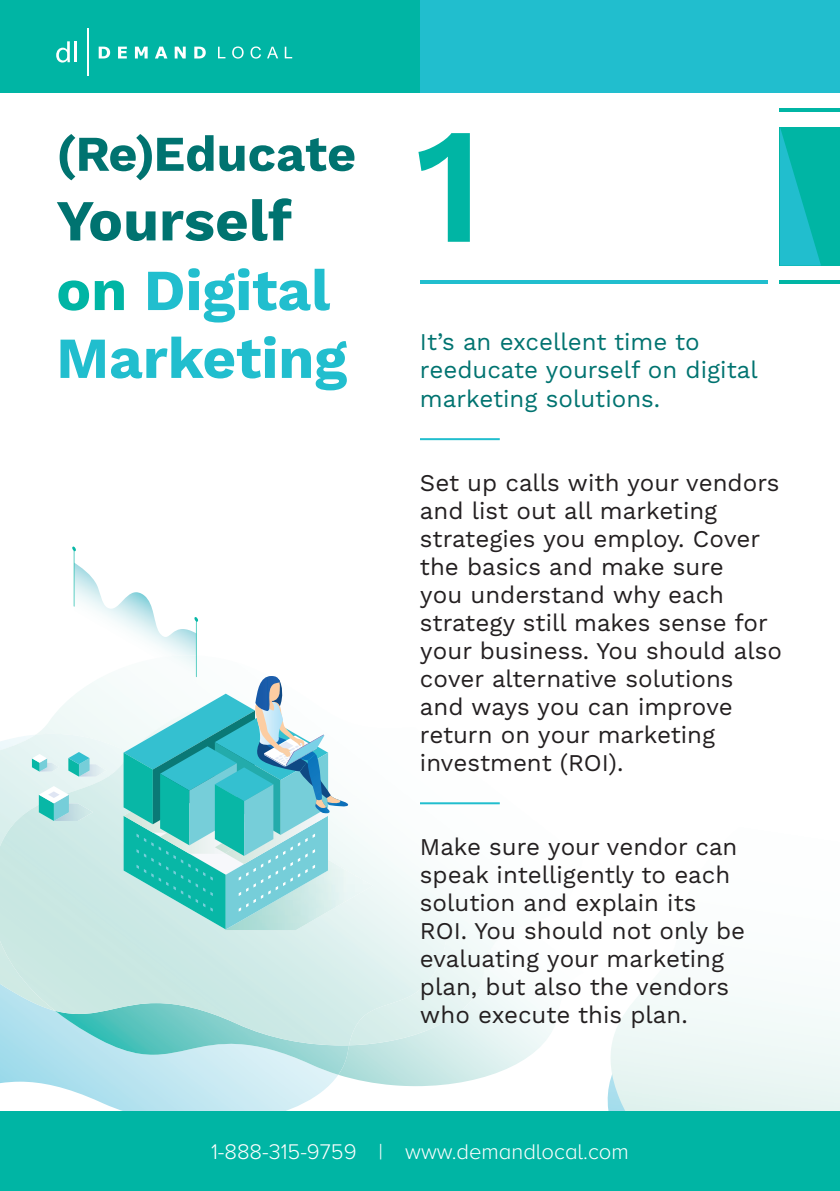
<style>
.page{position:relative;width:840px;height:1191px;background:#fff}
.page>*{position:absolute;margin:0;border:0;box-sizing:border-box;transform-origin:0 0}
.t1{font:600 164.6px "Work Sans";color:#00b5a4}
.t2{font:700 58px/68.8px "Work Sans";color:#21bece}
.t3{font:700 50px "Work Sans";color:#007370}
.t4{font:24px/28px "Work Sans";color:#231f20}
.t5{font:24px/28px "Work Sans";color:#007370}
.t6{font:300 22px "Proxima Nova A";color:#fff}
.s1{color:#007370}
.s2{color:#00b5a4}
</style>
<div class="page">
<img style="left:0;top:1046px;width:317px;height:65px">
<img style="left:317px;top:1045px;width:224px;height:41px">
<img style="left:55px;top:1046px;width:294px;height:28px">
<div style="left:0;top:734px;width:123px;height:19px;background:#ebf6f6"></div>
<img style="left:481px;top:802px;width:74px;height:243px">
<img style="left:0;top:753px;width:481px;height:293px">
<svg style="left:607px;top:984px;width:232px;height:127px"></svg>
<img style="left:74px;top:564px;width:80px;height:61px">
<svg style="left:72px;top:546px;width:4px;height:60px"></svg>
<div style="left:224px;top:859px;width:149px;height:71px;background:#ebf6f5"></div>
<img style="left:89px;top:764px;width:18px;height:12px">
<svg style="left:68px;top:752px;width:21px;height:24px"></svg>
<img style="left:47px;top:762px;width:12px;height:9px">
<svg style="left:32px;top:754px;width:15px;height:17px"></svg>
<img style="left:69px;top:803px;width:24px;height:18px">
<svg style="left:39px;top:786px;width:30px;height:35px"></svg>
<svg style="left:123px;top:616px;width:225px;height:313px"></svg>
<div style="left:0;top:0;width:420px;height:92px;background:#00b5a4"></div>
<div style="left:420px;top:0;width:419px;height:92px;background:#21bece"></div>
<hr style="left:420px;top:280px;width:347px;height:3px;background:#21bece">
<hr style="left:779px;top:280px;width:60px;height:3px;background:#00b5a4">
<hr style="left:420px;top:438px;width:79px;height:2px;background:#21bece">
<hr style="left:420px;top:802px;width:79px;height:2px;background:#21bece">
<hr style="left:779px;top:108px;width:60px;height:3px;background:#00b5a4">
<div style="left:779px;top:127px;width:60px;height:139px;background:#00b5a4"></div>
<svg style="left:780px;top:128px;width:40px;height:138px"></svg>
<div style="left:0;top:1111px;width:839px;height:80px;background:#00b5a4"></div>
<svg style="left:56px;top:41px;width:14px;height:22px"></svg>
<hr style="left:74px;top:41px;width:3px;height:21px;background:#fff">
<hr style="left:87px;top:29px;width:1px;height:47px;background:#fff">
<svg style="left:99px;top:47px;width:11px;height:11px"></svg>
<svg style="left:118px;top:47px;width:9px;height:11px"></svg>
<svg style="left:135px;top:47px;width:12px;height:11px"></svg>
<svg style="left:155px;top:47px;width:12px;height:11px"></svg>
<svg style="left:174px;top:47px;width:12px;height:11px"></svg>
<svg style="left:194px;top:47px;width:12px;height:11px"></svg>
<svg style="left:218px;top:47px;width:7px;height:11px"></svg>
<svg style="left:232px;top:46px;width:11px;height:13px"></svg>
<svg style="left:250px;top:46px;width:11px;height:13px"></svg>
<svg style="left:267px;top:47px;width:11px;height:11px"></svg>
<svg style="left:284px;top:47px;width:8px;height:11px"></svg>
<h3 class="t3" style="left:56px;top:125px;width:301px">(Re)Educate</h3>
<h2 class="t2" style="left:56px;top:189px;width:292px"><span class="s1">Yourself </span><span class="s2">on</span> Digital<br>Marketing</h2>
<h1 class="t1" style="left:413px;top:90px;width:72px">1</h1>
<p class="t5" style="left:420px;top:329px;width:339px">It’s an excellent time to reeducate yourself on digital marketing solutions.</p>
<p class="t4" style="left:420px;top:469px;width:363px">Set up calls with your vendors and list out all marketing strategies you employ. Cover the basics and make sure<br>you understand why each strategy still makes sense for your business. You should also cover alternative solutions and ways you can improve return on your marketing investment (ROI).</p>
<p class="t4" style="left:420px;top:833px;width:326px">Make sure your vendor can speak intelligently to each solution and explain its<br>ROI. You should not only be evaluating your marketing plan, but also the vendors who execute this plan.</p>
<p class="t6" style="left:211px;top:1139px;width:419px">1-888-315-9759 | www.demandlocal.com</p>
</div>
